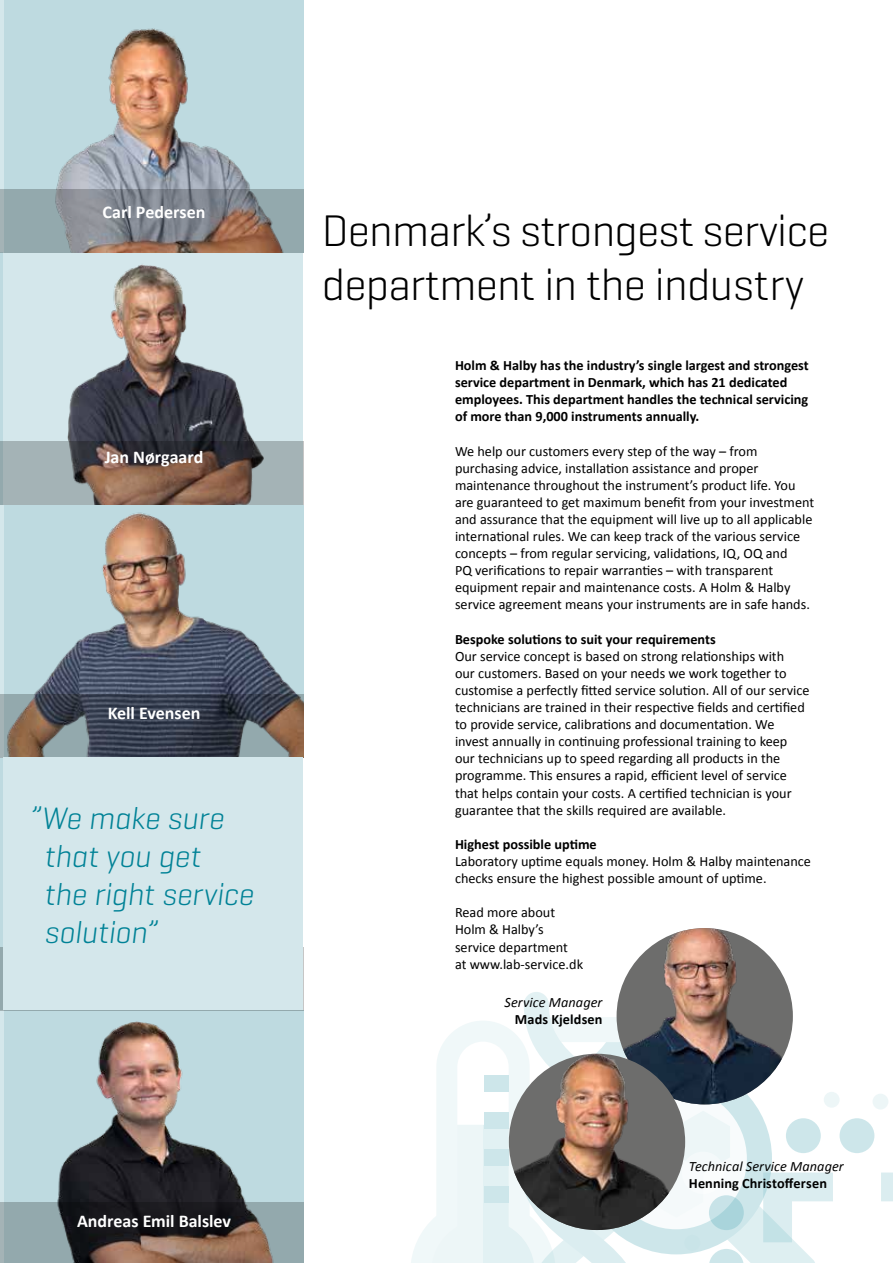
<style>
.page{position:relative;width:893px;height:1263px;background:#fff}
.page>*{position:absolute;margin:0;border:0;box-sizing:border-box;transform-origin:0 0}
.t1{font:300 45px/54px "Geogrotesque";letter-spacing:-.015em;color:#000}
.t2{font:italic 300 31.5px/37.8px "Geogrotesque";letter-spacing:-.005em;color:#008296}
.t3{font:700 18px "Calibri";color:#fff}
.t4{font:14.25px/17.1px "Calibri";color:#000}
.t5{font:700 14.25px/17.1px "Calibri";color:#000}
.t6{font:italic 14.25px "Calibri";letter-spacing:.005em;color:#000}
</style>
<div class="page">
<svg style="left:881px;top:1172px;width:12px;height:30px"></svg>
<svg style="left:411px;top:992px;width:422px;height:271px"></svg>
<div style="left:684px;top:1235px;width:16px;height:16px;background:#c9e4e8;border-radius:50%"></div>
<div style="left:839px;top:1118px;width:35px;height:35px;background:#cde6ea;border-radius:50%"></div>
<div style="left:786px;top:1118px;width:35px;height:35px;background:#cde6ea;border-radius:50%"></div>
<div style="left:872px;top:1094px;width:16px;height:15px;background:#edf6f7;border-radius:50%"></div>
<div style="left:824px;top:1092px;width:16px;height:16px;background:#edf6f7;border-radius:50%"></div>
<img style="left:617px;top:928px;width:176px;height:176px;border-radius:88px">
<img style="left:509px;top:1054px;width:176px;height:176px;border-radius:88px">
<img style="left:3px;top:253px;width:299px;height:188px">
<hr style="left:0;top:253px;width:3px;height:252px;background:#bedae0">
<div style="left:4px;top:0;width:300px;height:253px;background:#bedae0"></div>
<img style="left:56px;top:28px;width:194px;height:161px">
<hr style="left:0;top:758px;width:4px;height:252px;background:#bedae0">
<hr style="left:0;top:1010px;width:4px;height:253px;background:#d4e7eb">
<img style="left:4px;top:1010px;width:300px;height:192px">
<img style="left:4px;top:505px;width:300px;height:189px">
<svg style="left:0;top:189px;width:304px;height:64px;background:#8b8b8c"></svg>
<svg style="left:0;top:441px;width:304px;height:64px;background:#817974"></svg>
<svg style="left:0;top:694px;width:304px;height:64px;background:#55575d"></svg>
<svg style="left:0;top:1202px;width:304px;height:61px;background:#64615f"></svg>
<svg style="left:0;top:946px;width:304px;height:64px"></svg>
<div style="left:3px;top:757px;width:299px;height:252px;background:#d4e7eb"></div>
<p class="t3" style="left:103px;top:201px;width:104px">Carl Pedersen</p>
<p class="t3" style="left:105px;top:446px;width:100px">Jan Nørgaard</p>
<p class="t3" style="left:108px;top:702px;width:94px">Kell Evensen</p>
<h2 class="t2" style="left:44px;top:799px;width:211px;text-indent:-15px">”We make sure that you get<br>the right service solution”</h2>
<p class="t3" style="left:77px;top:1209px;width:156px">Andreas Emil Balslev</p>
<h1 class="t1" style="left:322px;top:203px;width:509px">Denmark’s strongest service department in the industry</h1>
<p class="t5" style="left:455px;top:356px;width:355px">Holm &amp; Halby has the industry’s single largest and strongest service department in Denmark, which has 21 dedicated employees. This department handles the technical servicing of more than 9,000 instruments annually.</p>
<p class="t4" style="left:455px;top:442px;width:361px">We help our customers every step of the way – from purchasing advice, installation assistance and proper maintenance throughout the instrument’s product life. You are guaranteed to get maximum benefit from your investment and assurance that the equipment will live up to all applicable international rules. We can keep track of the various service concepts – from regular servicing, validations, IQ, OQ and<br>PQ verifications to repair warranties – with transparent equipment repair and maintenance costs. A Holm &amp; Halby service agreement means your instruments are in safe hands.</p>
<p class="t5" style="left:455px;top:630px;width:262px">Bespoke solutions to suit your requirements</p>
<p class="t4" style="left:455px;top:647px;width:356px">Our service concept is based on strong relationships with<br>our customers. Based on your needs we work together to customise a perfectly fitted service solution. All of our service technicians are trained in their respective fields and certified to provide service, calibrations and documentation. We invest annually in continuing professional training to keep our technicians up to speed regarding all products in the programme. This ensures a rapid, efficient level of service that helps contain your costs. A certified technician is your guarantee that the skills required are available.</p>
<p class="t5" style="left:455px;top:835px;width:143px">Highest possible uptime</p>
<p class="t4" style="left:455px;top:852px;width:357px">Laboratory uptime equals money. Holm &amp; Halby maintenance checks ensure the highest possible amount of uptime.</p>
<p class="t4" style="left:455px;top:903px;width:130px">Read more about<br>Holm &amp; Halby’s service department<br>at www.lab-service.dk</p>
<p class="t6" style="left:505px;top:993px;width:99px">Service Manager</p>
<p class="t5" style="left:515px;top:1010px;width:89px">Mads Kjeldsen</p>
<p class="t6" style="left:689px;top:1158px;width:156px">Technical Service Manager</p>
<p class="t5" style="left:689px;top:1174px;width:140px">Henning Christoffersen</p>
</div>
